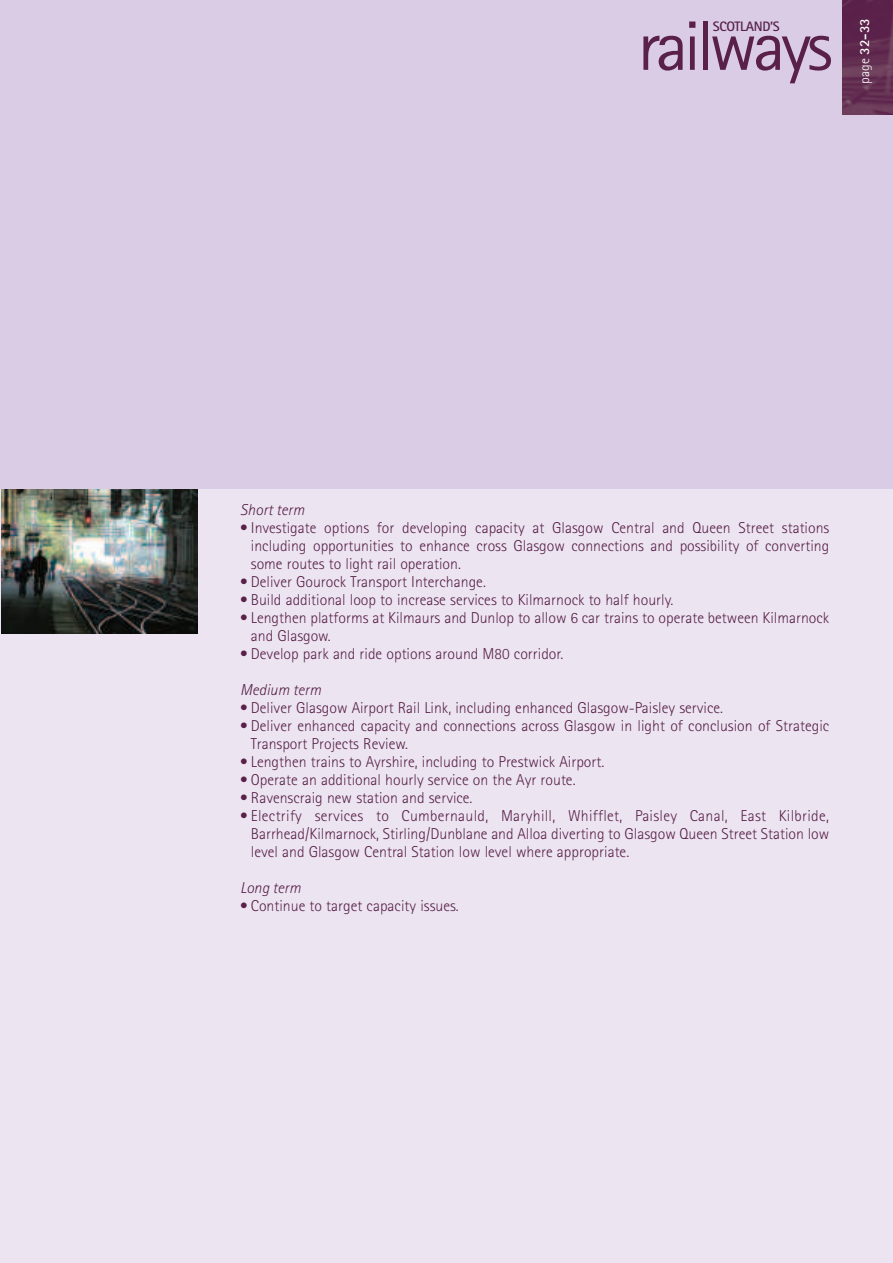
<style>
.page{position:relative;width:893px;height:1263px;background:#ece5f1}
.page>*{position:absolute;margin:0;border:0;box-sizing:border-box;transform-origin:0 0}
.t1{font:70.05px "Rotis Sans Serif";letter-spacing:-.06em;color:#592049}
.t2{font:300 15.75px/18px "Rotis Sans Serif";color:#592049;text-align:justify}
.t3{font:italic 300 15.75px "Rotis Sans Serif";color:#592049}
.t4{font:700 13.8px "Rotis Sans Serif";color:#fff}
.t5{font:700 13.65px "Rotis Sans Serif";letter-spacing:-.025em;color:#592049}
.s1{font-weight:300}
</style>
<div class="page">
<div style="left:0;top:0;width:893px;height:489px;background:#dacce4"></div>
<img style="left:843px;top:0;width:50px;height:115px">
<img style="left:1px;top:489px;width:197px;height:145px">
<p class="t5" style="left:713px;top:21px;width:68px">SCOTLAND’S</p>
<h1 class="t1" style="left:638px;top:21px;width:196px">railways</h1>
<p class="t4" style="left:860px;top:84px;width:67px;rotate:-90deg"><span class="s1">page</span> 32-33</p>
<p class="t3" style="left:240px;top:504px;width:66px">Short term</p>
<p class="t2" style="left:251px;top:520px;width:580px;text-indent:-11px">• Investigate options for developing capacity at Glasgow Central and Queen Street stations including opportunities to enhance cross Glasgow connections and possibility of converting some routes to light rail operation.</p>
<p class="t2" style="left:240px;top:574px;width:247px">• Deliver Gourock Transport Interchange.</p>
<p class="t2" style="left:240px;top:592px;width:435px">• Build additional loop to increase services to Kilmarnock to half hourly.</p>
<p class="t2" style="left:251px;top:610px;width:580px;text-indent:-11px">• Lengthen platforms at Kilmaurs and Dunlop to allow 6 car trains to operate between Kilmarnock and Glasgow.</p>
<p class="t2" style="left:240px;top:646px;width:325px">• Develop park and ride options around M80 corridor.</p>
<p class="t3" style="left:240px;top:684px;width:82px">Medium term</p>
<p class="t2" style="left:240px;top:700px;width:484px">• Deliver Glasgow Airport Rail Link, including enhanced Glasgow-Paisley service.</p>
<p class="t2" style="left:251px;top:718px;width:580px;text-indent:-11px">• Deliver enhanced capacity and connections across Glasgow in light of conclusion of Strategic<br>Transport Projects Review.</p>
<p class="t2" style="left:240px;top:754px;width:366px">• Lengthen trains to Ayrshire, including to Prestwick Airport.</p>
<p class="t2" style="left:240px;top:772px;width:337px">• Operate an additional hourly service on the Ayr route.</p>
<p class="t2" style="left:240px;top:790px;width:234px">• Ravenscraig new station and service.</p>
<p class="t2" style="left:251px;top:808px;width:580px;text-indent:-11px">• Electrify services to Cumbernauld, Maryhill, Whifflet, Paisley Canal, East Kilbride, Barrhead/Kilmarnock, Stirling/Dunblane and Alloa diverting to Glasgow Queen Street Station low level and Glasgow Central Station low level where appropriate.</p>
<p class="t3" style="left:240px;top:882px;width:62px">Long term</p>
<p class="t2" style="left:240px;top:898px;width:220px">• Continue to target capacity issues.</p>
</div>
